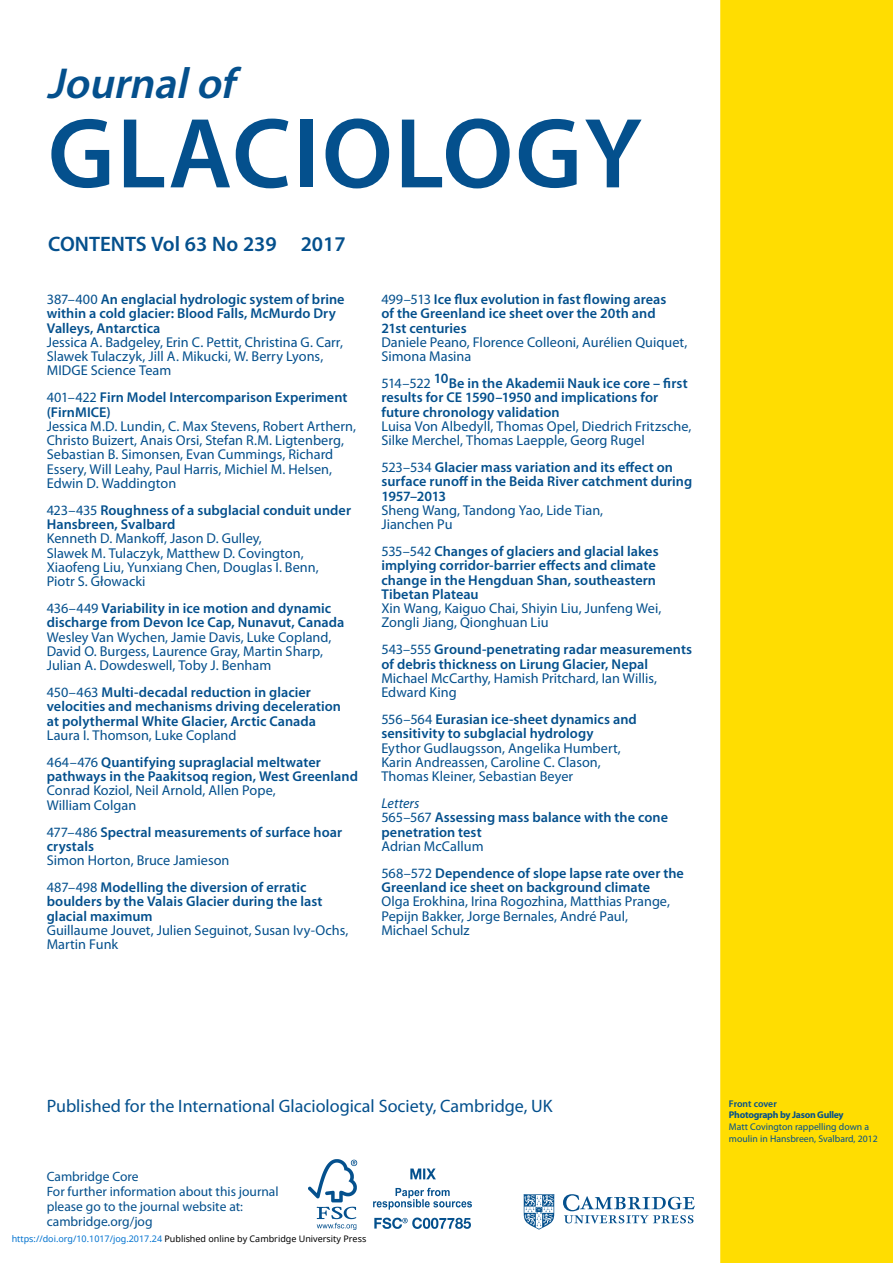
<style>
.page{position:relative;width:893px;height:1263px;background:#fff}
.page>*{position:absolute;margin:0;border:0;box-sizing:border-box;transform-origin:0 0}
.t1{font:600 100.5px "Myriad Pro";letter-spacing:.02em;color:#04508d}
.t2{font:italic 600 43.5px "Myriad Pro";color:#04508d}
.t3{font:600 21px "Myriad Pro";color:#04508d}
.t4{font:18px "Myriad Pro";color:#04508d}
.t5{font:600 14.25px/14.2px "Myriad Pro";color:#04508d}
.t6{font:14.25px/14.2px "Myriad Pro";color:#04508d}
.t7{font:13.5px/15px "Myriad Pro";color:#04508d}
.t8{font:9.75px/11.7px "Myriad Pro";color:#04508d}
.t9{font:9px "Noto Sans";color:#000}
.s1{font-weight:600}
.s2{font-weight:400}
.s3{font-weight:400;font-style:italic}
.s4{color:#0172cf}
.s5{font-weight:700}
</style>
<div class="page">
<div style="left:720px;top:0;width:173px;height:1263px;background:#ffdd01"></div>
<img style="left:308px;top:1159px;width:164px;height:70px">
<svg style="left:524px;top:1194px;width:171px;height:36px"></svg>
<p class="t2" style="left:47px;top:67px;width:189px">Journalof</p>
<p class="t1" style="left:48px;top:115px;width:596px">GLACIOLOGY</p>
<p class="t3" style="left:48px;top:236px;width:299px">CONTENTS Vol 63 No 239 2017</p>
<p class="t6" style="left:47px;top:293px;width:299px">387–400 <span class="s1">An englacial hydrologic system of brine within a cold glacier: Blood Falls, McMurdo Dry Valleys, Antarctica<br></span>Jessica A. Badgeley, Erin C. Pettit, Christina G. Carr, Slawek Tulaczyk, Jill A. Mikucki, W. Berry Lyons, MIDGE Science Team</p>
<p class="t6" style="left:47px;top:392px;width:311px">401–422 <span class="s1">Firn Model Intercomparison Experiment (FirnMICE)<br></span>Jessica M.D. Lundin, C. Max Stevens, Robert Arthern, Christo Buizert, Anais Orsi, Stefan R.M. Ligtenberg, Sebastian B. Simonsen, Evan Cummings, Richard Essery, Will Leahy, Paul Harris, Michiel M. Helsen, Edwin D. Waddington</p>
<p class="t6" style="left:47px;top:504px;width:306px">423–435 <span class="s1">Roughness of a subglacial conduit under Hansbreen, Svalbard<br></span>Kenneth D. Mankoff, Jason D. Gulley,<br>Slawek M. Tulaczyk, Matthew D. Covington, Xiaofeng Liu, Yunxiang Chen, Douglas I. Benn,<br>Piotr S. Głowacki</p>
<p class="t6" style="left:47px;top:602px;width:299px">436–449 <span class="s1">Variability in ice motion and dynamic discharge from Devon Ice Cap, Nunavut, Canada </span>Wesley Van Wychen, Jamie Davis, Luke Copland, David O. Burgess, Laurence Gray, Martin Sharp, Julian A. Dowdeswell, Toby J. Benham</p>
<p class="t5" style="left:47px;top:686px;width:296px"><span class="s2">450–463</span> Multi-decadal reduction in glacier velocities and mechanisms driving deceleration at polythermal White Glacier, Arctic Canada <span class="s2">Laura I. Thomson, Luke Copland</span></p>
<p class="t5" style="left:47px;top:756px;width:313px"><span class="s2">464–476</span> Quantifying supraglacial meltwater pathways in the Paakitsoq region, West Greenland <span class="s2">Conrad Koziol, Neil Arnold, Allen Pope,<br>William Colgan</span></p>
<p class="t5" style="left:47px;top:826px;width:297px"><span class="s2">477–486</span> Spectral measurements of surface hoar crystals<br><span class="s2">Simon Horton, Bruce Jamieson</span></p>
<p class="t5" style="left:47px;top:881px;width:303px"><span class="s2">487–498</span> Modelling the diversion of erratic boulders by the Valais Glacier during the last glacial maximum<br><span class="s2">Guillaume Jouvet, Julien Seguinot, Susan Ivy-Ochs, Martin Funk</span></p>
<p class="t5" style="left:381px;top:293px;width:307px"><span class="s2">499–513</span> Ice flux evolution in fast flowing areas<br>of the Greenland ice sheet over the 20th and<br>21st centuries<br><span class="s2">Daniele Peano, Florence Colleoni, Aurélien Quiquet, Simona Masina</span></p>
<p class="t5" style="left:381px;top:377px;width:311px"><span class="s2">514–522</span> 10Be in the Akademii Nauk ice core – first results for CE 1590–1950 and implications for future chronology validation<br><span class="s2">Luisa Von Albedyll, Thomas Opel, Diedrich Fritzsche, Silke Merchel, Thomas Laepple, Georg Rugel</span></p>
<p class="t5" style="left:381px;top:461px;width:312px"><span class="s2">523–534</span> Glacier mass variation and its effect on surface runoff in the Beida River catchment during<br>1957–2013<br><span class="s2">Sheng Wang, Tandong Yao, Lide Tian,<br>Jianchen Pu</span></p>
<p class="t5" style="left:381px;top:545px;width:281px"><span class="s2">535–542</span> Changes of glaciers and glacial lakes implying corridor-barrier effects and climate change in the Hengduan Shan, southeastern Tibetan Plateau<br><span class="s2">Xin Wang, Kaiguo Chai, Shiyin Liu, Junfeng Wei, Zongli Jiang, Qionghuan Liu</span></p>
<p class="t5" style="left:381px;top:644px;width:312px"><span class="s2">543–555</span> Ground-penetrating radar measurements of debris thickness on Lirung Glacier, Nepal <span class="s2">Michael McCarthy, Hamish Pritchard, Ian Willis, Edward King</span></p>
<p class="t6" style="left:381px;top:713px;width:257px">556–564 <span class="s1">Eurasian ice-sheet dynamics and sensitivity to subglacial hydrology<br></span>Eythor Gudlaugsson, Angelika Humbert, Karin Andreassen, Caroline C. Clason, Thomas Kleiner, Sebastian Beyer</p>
<p class="t5" style="left:381px;top:797px;width:288px"><span class="s3">Letters<br></span><span class="s2">565–567</span> Assessing mass balance with the cone penetration test<br><span class="s2">Adrian McCallum</span></p>
<p class="t6" style="left:381px;top:867px;width:304px">568–572 <span class="s1">Dependence of slope lapse rate over the Greenland ice sheet on background climate<br></span>Olga Erokhina, Irina Rogozhina, Matthias Prange, Pepijn Bakker, Jorge Bernales, André Paul,<br>Michael Schulz</p>
<p class="t4" style="left:47px;top:1099px;width:507px">Published for the International Glaciological Society, Cambridge, UK</p>
<p class="t7" style="left:47px;top:1170px;width:233px">Cambridge Core<br>For further information about this journal please go to the journal website at: cambridge.org/jog</p>
<p class="t9" style="left:12px;top:1232px;width:356px"><span class="s4">https://doi.org/10.1017/jog.2017.24</span> Published online by Cambridge University Press</p>
<p class="t8" style="left:729px;top:1098px;width:150px"><span class="s1">Front cover<br></span><span class="s5">Photograph by Jason Gulley<br></span>Matt Covington rappelling down a moulin in Hansbreen, Svalbard, 2012</p>
</div>
